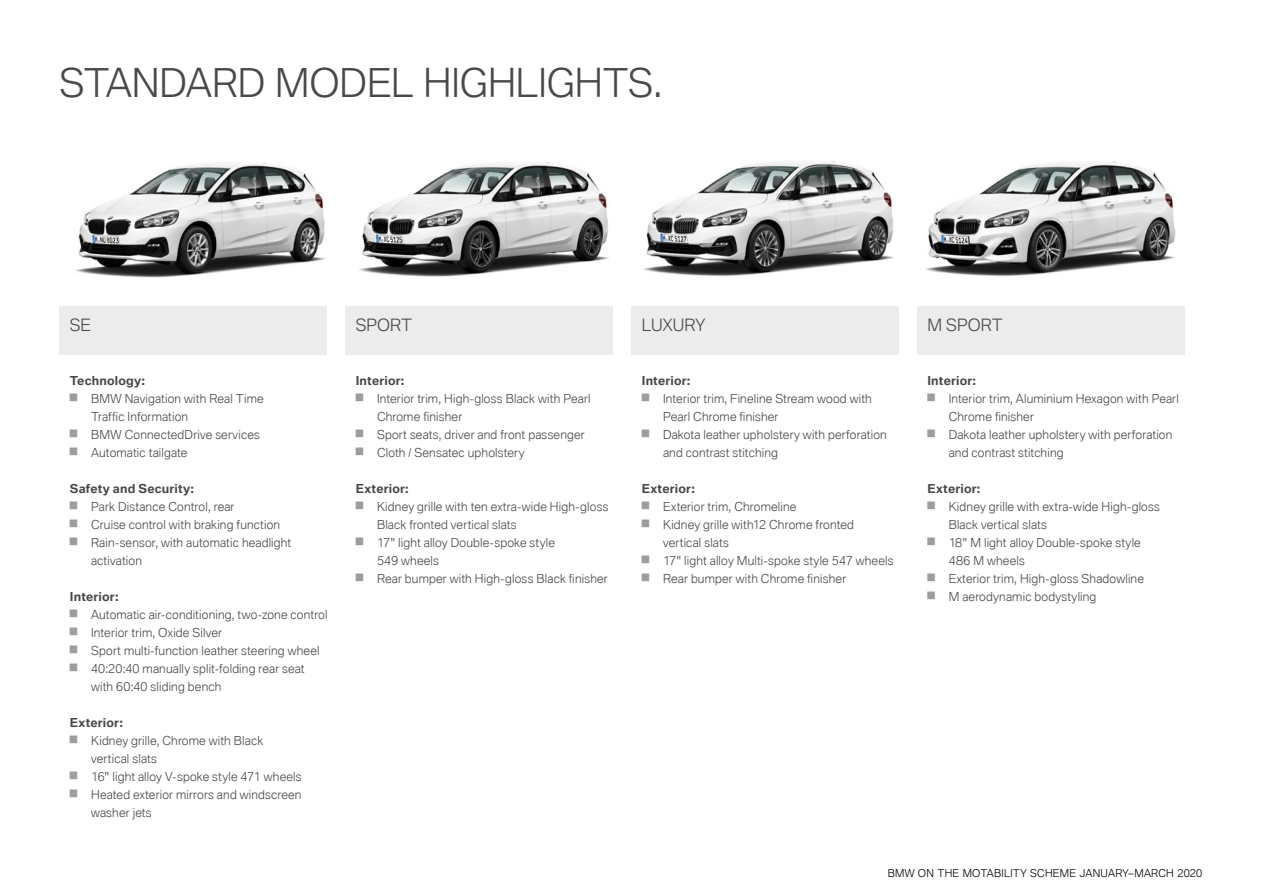
<style>
.page{position:relative;width:1263px;height:893px;background:#fff}
.page>*{position:absolute;margin:0;border:0;box-sizing:border-box;transform-origin:0 0}
.t1{font:300 38.55px "BMW Type Global Pro";color:#494948}
.t2{font:300 16.5px "BMW Type Global Pro";letter-spacing:.005em;color:#494948}
.t3{font:300 12px "BMW Type Global Pro";letter-spacing:.015em;color:#494948}
.t4{font:700 12px "BMW Type Global Pro";letter-spacing:.015em;color:#494948}
.t5{font:300 10.5px "BMW Type Global Pro";letter-spacing:.025em;color:#000}
</style>
<div class="page">
<div style="left:60px;top:306px;width:267px;height:49px;background:#ececed"></div>
<div style="left:345px;top:306px;width:268px;height:49px;background:#ececed"></div>
<img style="left:75px;top:162px;width:251px;height:116px">
<img style="left:359px;top:162px;width:250px;height:115px">
<img style="left:643px;top:161px;width:251px;height:115px">
<div style="left:631px;top:306px;width:268px;height:49px;background:#ececed"></div>
<div style="left:917px;top:306px;width:268px;height:49px;background:#ececed"></div>
<img style="left:925px;top:161px;width:251px;height:115px">
<h1 class="t1" style="left:60px;top:55px;width:604px">STANDARD MODEL HIGHLIGHTS.</h1>
<h2 class="t2" style="left:70px;top:313px;width:23px">SE</h2>
<p class="t4" style="left:70px;top:373px;width:77px">Technology:</p>
<p class="t3" style="left:70px;top:390px;width:195px"><sup>█</sup> BMW Navigation with Real Time</p>
<p class="t3" style="left:91px;top:408px;width:99px">Traffic Information</p>
<p class="t3" style="left:70px;top:426px;width:192px"><sup>█</sup> BMW ConnectedDrive services</p>
<p class="t3" style="left:70px;top:444px;width:119px"><sup>█</sup> Automatic tailgate</p>
<p class="t4" style="left:70px;top:481px;width:126px">Safety and Security:</p>
<p class="t3" style="left:70px;top:498px;width:166px"><sup>█</sup> Park Distance Control, rear</p>
<p class="t3" style="left:70px;top:516px;width:212px"><sup>█</sup> Cruise control with braking function</p>
<p class="t3" style="left:70px;top:534px;width:223px"><sup>█</sup> Rain-sensor, with automatic headlight</p>
<p class="t3" style="left:91px;top:552px;width:52px">activation</p>
<p class="t4" style="left:70px;top:589px;width:50px">Interior:</p>
<p class="t3" style="left:70px;top:606px;width:259px"><sup>█</sup> Automatic air-conditioning, two-zone control</p>
<p class="t3" style="left:70px;top:624px;width:154px"><sup>█</sup> Interior trim, Oxide Silver</p>
<p class="t3" style="left:70px;top:642px;width:251px"><sup>█</sup> Sport multi-function leather steering wheel</p>
<p class="t3" style="left:70px;top:660px;width:236px"><sup>█</sup> 40:20:40 manually split-folding rear seat</p>
<p class="t3" style="left:91px;top:678px;width:132px">with 60:40 sliding bench</p>
<p class="t4" style="left:70px;top:715px;width:55px">Exterior:</p>
<p class="t3" style="left:70px;top:732px;width:195px"><sup>█</sup> Kidney grille, Chrome with Black</p>
<p class="t3" style="left:91px;top:750px;width:67px">vertical slats</p>
<p class="t3" style="left:70px;top:768px;width:233px"><sup>█</sup> 16" light alloy V-spoke style 471 wheels</p>
<p class="t3" style="left:70px;top:786px;width:233px"><sup>█</sup> Heated exterior mirrors and windscreen</p>
<p class="t3" style="left:91px;top:804px;width:62px">washer jets</p>
<h2 class="t2" style="left:356px;top:313px;width:58px">SPORT</h2>
<p class="t4" style="left:356px;top:373px;width:50px">Interior:</p>
<p class="t3" style="left:356px;top:390px;width:236px"><sup>█</sup> Interior trim, High-gloss Black with Pearl</p>
<p class="t3" style="left:377px;top:408px;width:87px">Chrome finisher</p>
<p class="t3" style="left:356px;top:426px;width:230px"><sup>█</sup> Sport seats, driver and front passenger</p>
<p class="t3" style="left:356px;top:444px;width:170px"><sup>█</sup> Cloth / Sensatec upholstery</p>
<p class="t4" style="left:356px;top:481px;width:55px">Exterior:</p>
<p class="t3" style="left:356px;top:498px;width:254px"><sup>█</sup> Kidney grille with ten extra-wide High-gloss</p>
<p class="t3" style="left:377px;top:516px;width:141px">Black fronted vertical slats</p>
<p class="t3" style="left:356px;top:534px;width:201px"><sup>█</sup> 17" light alloy Double-spoke style</p>
<p class="t3" style="left:377px;top:552px;width:63px">549 wheels</p>
<p class="t3" style="left:356px;top:570px;width:254px"><sup>█</sup> Rear bumper with High-gloss Black finisher</p>
<h2 class="t2" style="left:642px;top:313px;width:65px">LUXURY</h2>
<p class="t4" style="left:642px;top:373px;width:50px">Interior:</p>
<p class="t3" style="left:642px;top:390px;width:232px"><sup>█</sup> Interior trim, Fineline Stream wood with</p>
<p class="t3" style="left:663px;top:408px;width:117px">Pearl Chrome finisher</p>
<p class="t3" style="left:642px;top:426px;width:246px"><sup>█</sup> Dakota leather upholstery with perforation</p>
<p class="t3" style="left:663px;top:444px;width:116px">and contrast stitching</p>
<p class="t4" style="left:642px;top:481px;width:55px">Exterior:</p>
<p class="t3" style="left:642px;top:498px;width:156px"><sup>█</sup> Exterior trim, Chromeline</p>
<p class="t3" style="left:642px;top:516px;width:214px"><sup>█</sup> Kidney grille with12 Chrome fronted</p>
<p class="t3" style="left:663px;top:534px;width:67px">vertical slats</p>
<p class="t3" style="left:642px;top:552px;width:253px"><sup>█</sup> 17" light alloy Multi-spoke style 547 wheels</p>
<p class="t3" style="left:642px;top:570px;width:206px"><sup>█</sup> Rear bumper with Chrome finisher</p>
<h2 class="t2" style="left:927px;top:313px;width:77px">M SPORT</h2>
<p class="t4" style="left:927px;top:373px;width:50px">Interior:</p>
<p class="t3" style="left:927px;top:390px;width:253px"><sup>█</sup> Interior trim, Aluminium Hexagon with Pearl</p>
<p class="t3" style="left:949px;top:408px;width:87px">Chrome finisher</p>
<p class="t3" style="left:927px;top:426px;width:246px"><sup>█</sup> Dakota leather upholstery with perforation</p>
<p class="t3" style="left:949px;top:444px;width:116px">and contrast stitching</p>
<p class="t4" style="left:927px;top:481px;width:55px">Exterior:</p>
<p class="t3" style="left:927px;top:498px;width:234px"><sup>█</sup> Kidney grille with extra-wide High-gloss</p>
<p class="t3" style="left:949px;top:516px;width:100px">Black vertical slats</p>
<p class="t3" style="left:927px;top:534px;width:215px"><sup>█</sup> 18" M light alloy Double-spoke style</p>
<p class="t3" style="left:949px;top:552px;width:78px">486 M wheels</p>
<p class="t3" style="left:927px;top:570px;width:218px"><sup>█</sup> Exterior trim, High-gloss Shadowline</p>
<p class="t3" style="left:927px;top:588px;width:170px"><sup>█</sup> M aerodynamic bodystyling</p>
<p class="t5" style="left:888px;top:865px;width:316px">BMW ON THE MOTABILITY SCHEME JANUARY–MARCH 2020</p>
</div>
